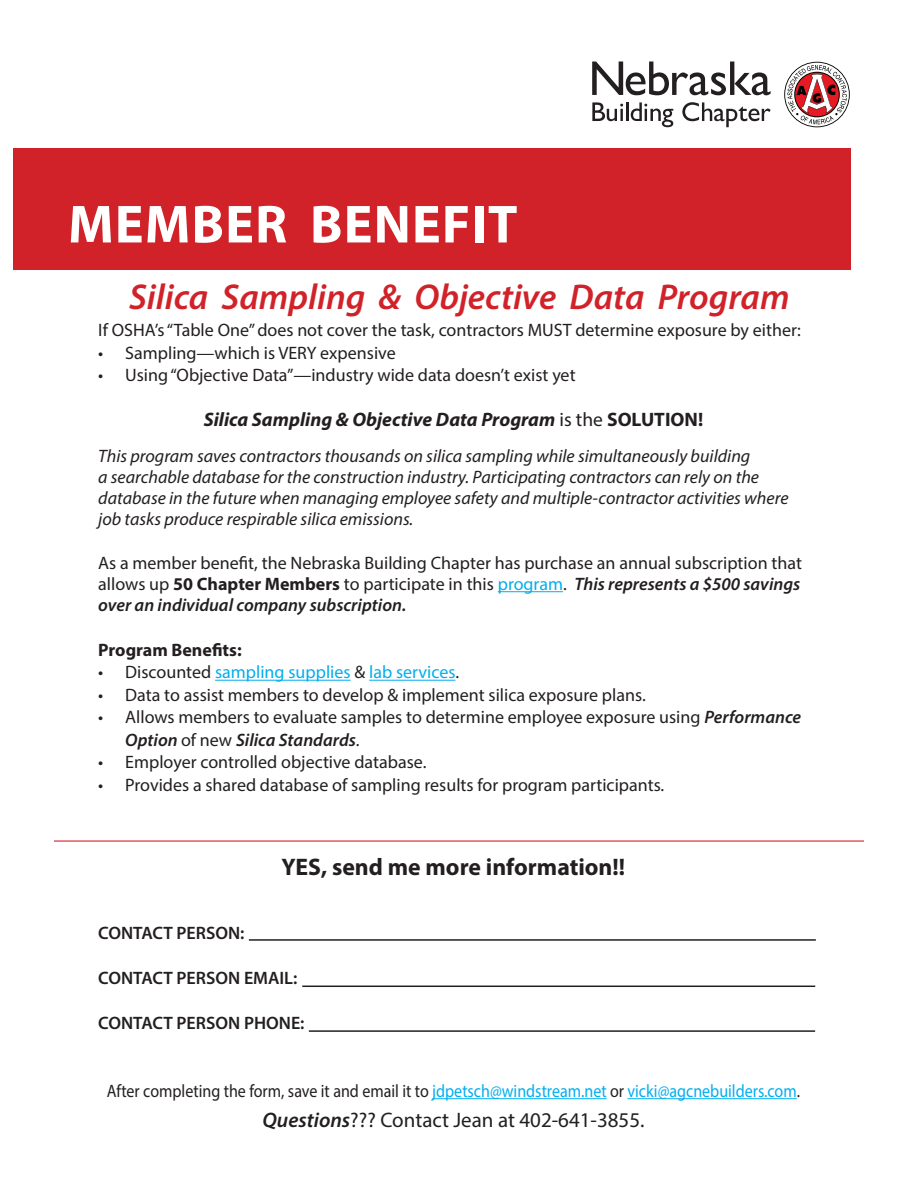
<style>
.page{position:relative;width:918px;height:1188px;background:#fff}
.page>*{position:absolute;margin:0;border:0;box-sizing:border-box;transform-origin:0 0}
.t1{font:700 54px "Myriad Pro";letter-spacing:.02em;color:#fff}
.t2{font:italic 600 36px "Myriad Pro";color:#d12229}
.t3{font:700 24px "Myriad Pro";color:#231f20}
.t4{font:21px "Myriad Pro";color:#231f20}
.t5{font:italic 700 19.5px "Myriad Pro";color:#231f20}
.t6{font:18px/21px "Myriad Pro";color:#231f20;text-align:justify}
.t7{font:italic 18px/21px "Myriad Pro";color:#231f20}
.t8{font:18px "Myriad Pro";color:#00aeef;scale:.89 1}
.t9{font:600 18px "Myriad Pro";color:#231f20}
.t10{font:18px "Myriad Pro";color:#00aeef}
.t11{font:700 18px "Myriad Pro";color:#231f20}
.s1{font-weight:400;font-style:normal}
.s2{font-style:normal}
.s3{font-weight:700}
.s4{color:#00aeef}
.s5{font-weight:600;font-style:italic}
.s6{color:#231f20}
</style>
<div class="page">
<svg style="left:784px;top:62px;width:66px;height:65px"></svg>
<svg style="left:785px;top:63px;width:64px;height:63px"></svg>
<svg style="left:787px;top:65px;width:60px;height:59px"></svg>
<svg style="left:592px;top:62px;width:179px;height:33px"></svg>
<svg style="left:592px;top:102px;width:31px;height:19px"></svg>
<hr style="left:626px;top:102px;width:3px;height:19px;background:#231f20">
<svg style="left:631px;top:102px;width:42px;height:25px"></svg>
<svg style="left:682px;top:102px;width:89px;height:25px"></svg>
<hr style="left:498px;top:591px;width:65px;height:1px;background:#00aeef">
<hr style="left:215px;top:680px;width:136px;height:1px;background:#00aeef">
<hr style="left:369px;top:680px;width:86px;height:1px;background:#00aeef">
<hr style="left:432px;top:1098px;width:175px;height:1px;background:#00aeef">
<hr style="left:628px;top:1098px;width:169px;height:1px;background:#00aeef">
<div style="left:14px;top:148px;width:837px;height:122px;background:#d12229"></div>
<hr style="left:54px;top:840px;width:810px;height:2px;background:#d12229">
<hr style="left:249px;top:939px;width:567px;height:2px;background:#231f20">
<hr style="left:302px;top:986px;width:513px;height:1px;background:#231f20">
<hr style="left:309px;top:1030px;width:506px;height:2px;background:#231f20">
<p class="t1" style="left:68px;top:189px;width:451px">MEMBER BENEFIT</p>
<p class="t2" style="left:129px;top:274px;width:662px">Silica Sampling &amp; Objective Data Program</p>
<p class="t6" style="left:98px;top:320px;width:704px">If OSHA’s “Table One” does not cover the task, contractors MUST determine exposure by either:</p>
<p class="t6" style="left:98px;top:342px;width:299px">• Sampling—which is VERY expensive</p>
<p class="t6" style="left:98px;top:365px;width:479px">• Using “Objective Data”—industry wide data doesn’t exist yet</p>
<p class="t5" style="left:204px;top:407px;width:501px">Silica Sampling &amp; Objective Data Program <span class="s1">is the</span> <span class="s2">SOLUTION!</span></p>
<p class="t7" style="left:98px;top:446px;width:692px">This program saves contractors thousands on silica sampling while simultaneously building<br>a searchable database for the construction industry. Participating contractors can rely on the database in the future when managing employee safety and multiple-contractor activities where job tasks produce respirable silica emissions.</p>
<p class="t6" style="left:98px;top:552px;width:705px">As a member benefit, the Nebraska Building Chapter has purchase an annual subscription that allows up <span class="s3">50 Chapter Members</span> to participate in this <span class="s4">program</span>. <span class="s5">This represents a $500 savings over an individual company subscription.</span></p>
<p class="t11" style="left:98px;top:638px;width:145px">Program Benefits:</p>
<p class="t10" style="left:98px;top:661px;width:362px"><span class="s6">• Discounted</span> sampling supplies <span class="s6">&amp;</span> lab services<span class="s6">.</span></p>
<p class="t6" style="left:98px;top:684px;width:549px">• Data to assist members to develop &amp; implement silica exposure plans.</p>
<p class="t6" style="left:125px;top:706px;width:677px;line-height:22.5px;text-indent:-27px">• Allows members to evaluate samples to determine employee exposure using <span class="s5">Performance<br>Option</span> of new <span class="s5">Silica Standards</span>.</p>
<p class="t6" style="left:98px;top:752px;width:330px">• Employer controlled objective database.</p>
<p class="t6" style="left:98px;top:774px;width:568px">• Provides a shared database of sampling results for program participants.</p>
<p class="t3" style="left:282px;top:851px;width:345px">YES, send me more information!!</p>
<p class="t9" style="left:98px;top:922px;width:148px">CONTACT PERSON:</p>
<p class="t9" style="left:98px;top:967px;width:201px">CONTACT PERSON EMAIL:</p>
<p class="t9" style="left:98px;top:1012px;width:208px">CONTACT PERSON PHONE:</p>
<p class="t8" style="left:107px;top:1080px;width:780px"><span class="s6">After completing the form, save it and email it to</span> jdpetsch@windstream.net <span class="s6">or</span> vicki@agcnebuilders.com<span class="s6">.</span></p>
<p class="t4" style="left:262px;top:1107px;width:384px"><span class="s5">Questions</span>??? Contact Jean at 402-641-3855.</p>
</div>
